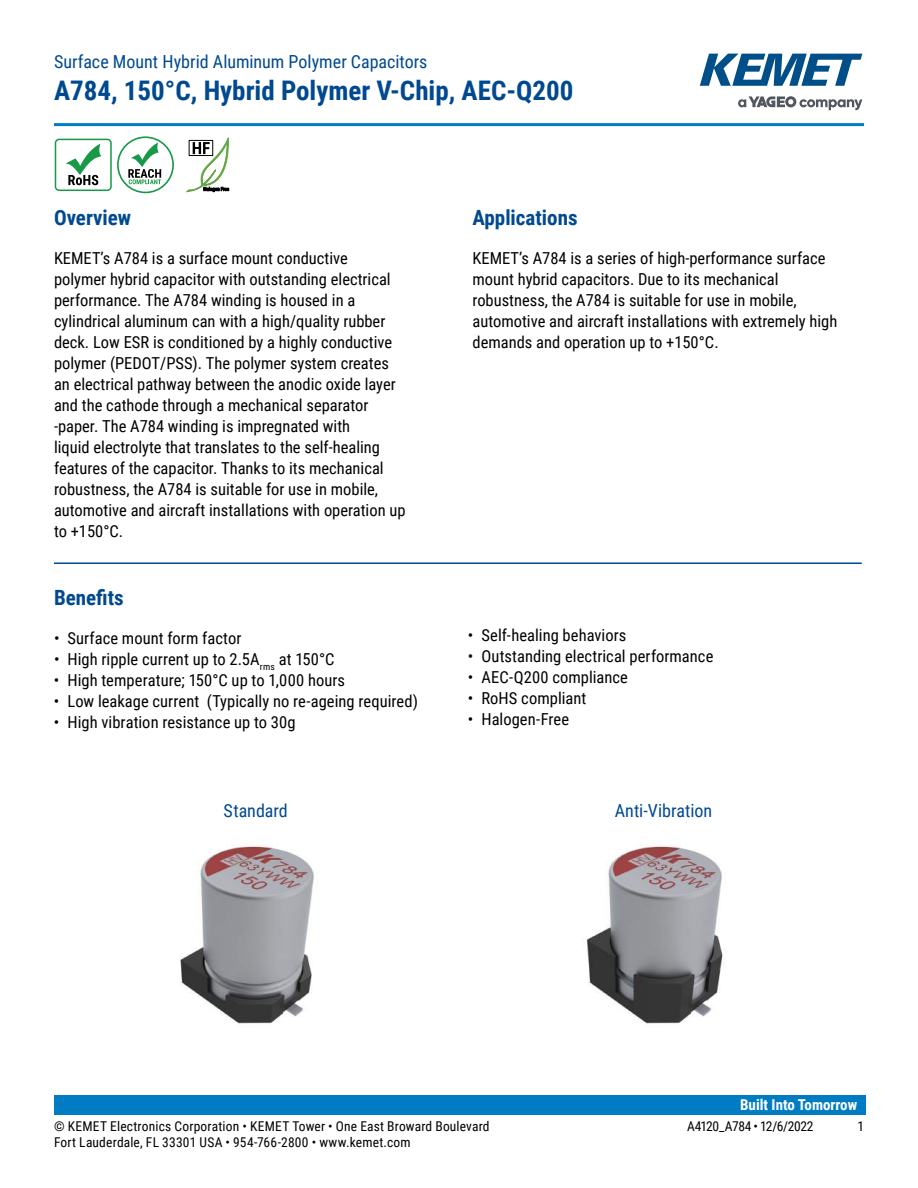
<style>
.page{position:relative;width:918px;height:1188px;background:#fff}
.page>*{position:absolute;margin:0;border:0;box-sizing:border-box;transform-origin:0 0}
.t1{font:700 27px "Roboto Condensed";color:#004990}
.t2{font:700 21px "Roboto Condensed";color:#004990}
.t3{font:18px "Roboto Condensed";color:#004990}
.t4{font:16.5px/21px "Roboto Condensed";color:#000}
.t5{font:700 15px "Roboto Condensed";color:#fff}
.t6{font:13.5px "Roboto Condensed";letter-spacing:.015em;color:#000}
.t7{font:13.5px "Roboto Condensed";letter-spacing:-.025em;color:#000}
</style>
<div class="page">
<svg style="left:738px;top:96px;width:124px;height:14px"></svg>
<svg style="left:700px;top:54px;width:162px;height:32px"></svg>
<hr style="left:54px;top:123px;width:810px;height:3px;background:#007cc2">
<div style="left:54px;top:1095px;width:811px;height:20px;background:#007cc2"></div>
<hr style="left:54px;top:563px;width:808px;height:1px;background:#004990">
<img style="left:586px;top:845px;width:137px;height:179px">
<img style="left:180px;top:845px;width:134px;height:179px">
<div style="left:55px;top:139px;width:57px;height:52px;border:2px solid #179948;border-radius:4px"></div>
<svg style="left:65px;top:144px;width:36px;height:41px"></svg>
<div style="left:117px;top:136px;width:57px;height:57px;border:2px solid #179948;border-radius:50%"></div>
<svg style="left:128px;top:142px;width:33px;height:42px"></svg>
<svg style="left:186px;top:137px;width:43px;height:55px"></svg>
<div style="left:189px;top:140px;width:24px;height:16px;border:1px solid #000"></div>
<p class="t3" style="left:54px;top:53px;width:375px">Surface Mount Hybrid Aluminum Polymer Capacitors</p>
<h1 class="t1" style="left:54px;top:71px;width:521px">A784, 150°C, Hybrid Polymer V-Chip, AEC-Q200</h1>
<p class="t2" style="left:54px;top:209px;width:79px">Overview</p>
<p class="t4" style="left:54px;top:247px;width:353px">KEMET’s A784 is a surface mount conductive<br>polymer hybrid capacitor with outstanding electrical performance. The A784 winding is housed in a cylindrical aluminum can with a high/quality rubber deck. Low ESR is conditioned by a highly conductive polymer (PEDOT/PSS). The polymer system creates an electrical pathway between the anodic oxide layer and the cathode through a mechanical separator -paper. The A784 winding is impregnated with<br>liquid electrolyte that translates to the self-healing features of the capacitor. Thanks to its mechanical robustness, the A784 is suitable for use in mobile, automotive and aircraft installations with operation up to +150°C.</p>
<p class="t2" style="left:54px;top:582px;width:71px">Bene昀椀ts</p>
<p class="t4" style="left:54px;top:628px;width:189px">• Surface mount form factor</p>
<p class="t4" style="left:54px;top:649px;width:282px">• High ripple current up to 2.5A<sub>rms</sub> at 150°C</p>
<p class="t4" style="left:54px;top:670px;width:293px">• High temperature; 150°C up to 1,000 hours</p>
<p class="t4" style="left:54px;top:691px;width:366px">• Low leakage current (Typically no re-ageing required)</p>
<p class="t4" style="left:54px;top:712px;width:243px">• High vibration resistance up to 30g</p>
<p class="t2" style="left:472px;top:203px;width:107px">Applications</p>
<p class="t4" style="left:472px;top:249px;width:366px">KEMET’s A784 is a series of high-performance surface mount hybrid capacitors. Due to its mechanical robustness, the A784 is suitable for use in mobile, automotive and aircraft installations with extremely high demands and operation up to +150°C.</p>
<p class="t4" style="left:468px;top:626px;width:160px">• Self-healing behaviors</p>
<p class="t4" style="left:468px;top:647px;width:247px">• Outstanding electrical performance</p>
<p class="t4" style="left:468px;top:668px;width:161px">• AEC-Q200 compliance</p>
<p class="t4" style="left:468px;top:689px;width:120px">• RoHS compliant</p>
<p class="t4" style="left:468px;top:710px;width:103px">• Halogen-Free</p>
<p class="t3" style="left:224px;top:803px;width:66px">Standard</p>
<p class="t3" style="left:615px;top:803px;width:99px">Anti-Vibration</p>
<p class="t5" style="left:740px;top:1096px;width:119px">Built Into Tomorrow</p>
<p class="t6" style="left:54px;top:1120px;width:437px">© KEMET Electronics Corporation • KEMET Tower • One East Broward Boulevard</p>
<p class="t7" style="left:687px;top:1120px;width:128px">A4120_A784 • 12/6/2022</p>
<p class="t6" style="left:857px;top:1120px;width:8px">1</p>
<p class="t6" style="left:54px;top:1136px;width:358px">Fort Lauderdale, FL 33301 USA • 954-766-2800 • www.kemet.com</p>
</div>
